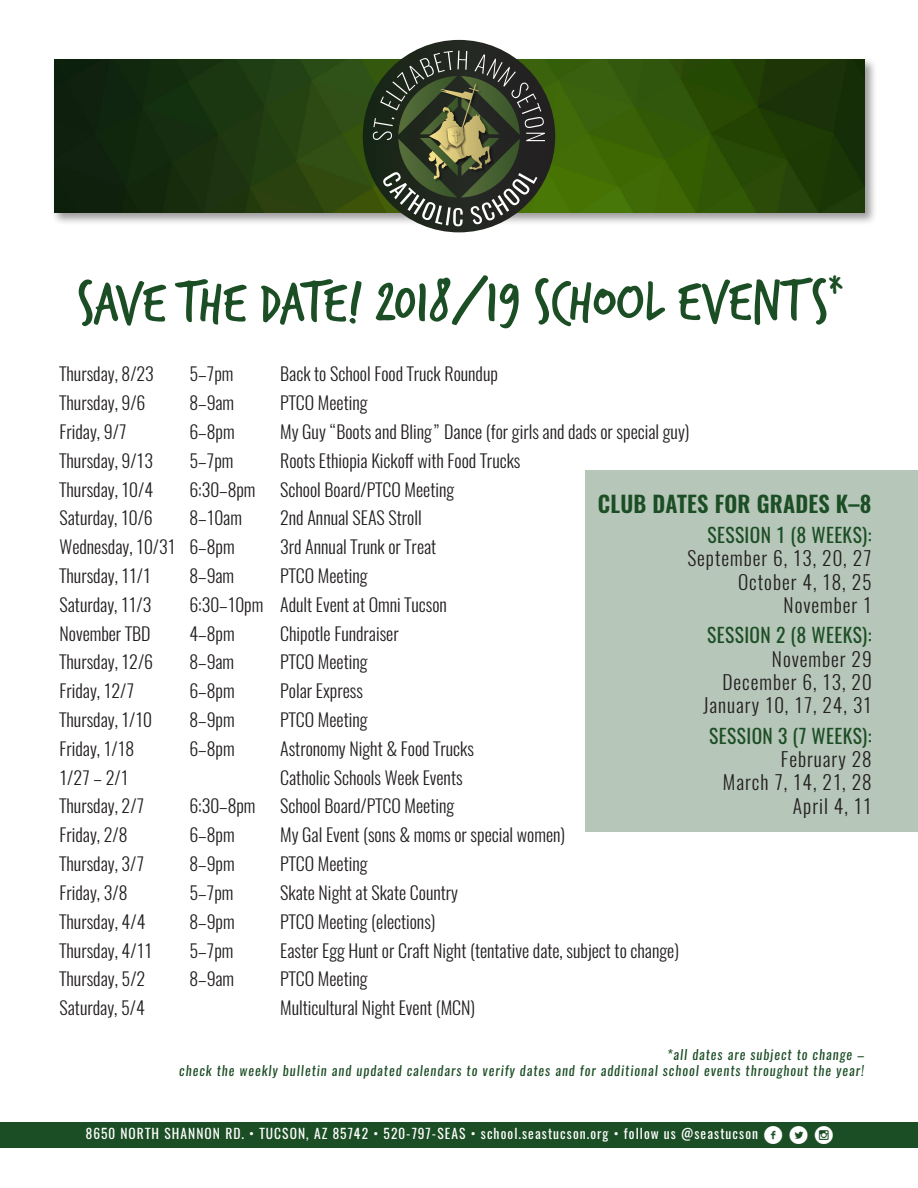
<style>
.page{position:relative;width:918px;height:1188px;background:#fff}
.page>*{position:absolute;margin:0;border:0;box-sizing:border-box;transform-origin:0 0}
.t1{font:61.5px "Verveine";letter-spacing:-.02em;color:#1c4e25}
.t2{font:600 22.5px "Oswald";letter-spacing:.01em;color:#1c4e25}
.t3{font:300 19.5px/23.4px "Oswald";letter-spacing:.05em;color:#231f20;text-align:right}
.t4{font:300 18px "Oswald";color:#231f20}
.t5{font:italic 13.5px/16.5px "Oswald";letter-spacing:.075em;color:#1c4e25;text-align:right}
.t6{font:13.5px "Oswald";letter-spacing:.08em;color:#fff}
.s1{font-weight:400;color:#1c4e25}
.s2{font-family:"Socialico";font-size:25.5px}
.s3{font-family:"Socialico Plus";font-size:25.5px}
</style>
<div class="page">
<div style="left:0;top:1122px;width:918px;height:25px;background:#1c4e25"></div>
<div style="left:51px;top:56px;width:826px;height:169px;background:#231f20;opacity:.45"></div>
<img style="left:54px;top:59px;width:811px;height:154px">
<svg style="left:363px;top:40px;width:192px;height:192px;background:#20261e"></svg>
<svg style="left:373px;top:51px;width:172px;height:175px;background:#4d553f"></svg>
<div style="left:585px;top:470px;width:333px;height:362px;background:#b6c6b9"></div>
<p class="t1" style="left:76px;top:258px;width:769px">SAVE THE DATE! 2018/19 SCHOOL EVENTS<sup>*</sup></p>
<p class="t4" style="left:60px;top:362px;width:96px">Thursday, 8/23</p>
<p class="t4" style="left:189px;top:362px;width:46px">5–7pm</p>
<p class="t4" style="left:280px;top:362px;width:219px">Back to School Food Truck Roundup</p>
<p class="t4" style="left:60px;top:391px;width:87px">Thursday, 9/6</p>
<p class="t4" style="left:189px;top:391px;width:46px">8–9am</p>
<p class="t4" style="left:280px;top:391px;width:89px">PTCO Meeting</p>
<p class="t4" style="left:60px;top:420px;width:69px">Friday, 9/7</p>
<p class="t4" style="left:189px;top:420px;width:47px">6–8pm</p>
<p class="t4" style="left:280px;top:420px;width:411px">My Guy “Boots and Bling” Dance (for girls and dads or special guy)</p>
<p class="t4" style="left:60px;top:448px;width:95px">Thursday, 9/13</p>
<p class="t4" style="left:189px;top:448px;width:46px">5–7pm</p>
<p class="t4" style="left:280px;top:448px;width:242px">Roots Ethiopia Kickoff with Food Trucks</p>
<p class="t4" style="left:60px;top:477px;width:95px">Thursday, 10/4</p>
<p class="t4" style="left:189px;top:477px;width:68px">6:30–8pm</p>
<p class="t4" style="left:280px;top:477px;width:176px">School Board/PTCO Meeting</p>
<p class="t4" style="left:60px;top:506px;width:95px">Saturday, 10/6</p>
<p class="t4" style="left:189px;top:506px;width:54px">8–10am</p>
<p class="t4" style="left:280px;top:506px;width:143px">2nd Annual SEAS Stroll</p>
<p class="t4" style="left:60px;top:535px;width:117px">Wednesday, 10/31</p>
<p class="t4" style="left:189px;top:535px;width:47px">6–8pm</p>
<p class="t4" style="left:280px;top:535px;width:158px">3rd Annual Trunk or Treat</p>
<p class="t4" style="left:60px;top:564px;width:93px">Thursday, 11/1</p>
<p class="t4" style="left:189px;top:564px;width:46px">8–9am</p>
<p class="t4" style="left:280px;top:564px;width:89px">PTCO Meeting</p>
<p class="t4" style="left:60px;top:593px;width:93px">Saturday, 11/3</p>
<p class="t4" style="left:189px;top:593px;width:75px">6:30–10pm</p>
<p class="t4" style="left:280px;top:593px;width:168px">Adult Event at Omni Tucson</p>
<p class="t4" style="left:60px;top:621px;width:92px">November TBD</p>
<p class="t4" style="left:189px;top:621px;width:47px">4–8pm</p>
<p class="t4" style="left:280px;top:621px;width:120px">Chipotle Fundraiser</p>
<p class="t4" style="left:60px;top:650px;width:95px">Thursday, 12/6</p>
<p class="t4" style="left:189px;top:650px;width:46px">8–9am</p>
<p class="t4" style="left:280px;top:650px;width:89px">PTCO Meeting</p>
<p class="t4" style="left:60px;top:679px;width:76px">Friday, 12/7</p>
<p class="t4" style="left:189px;top:679px;width:47px">6–8pm</p>
<p class="t4" style="left:280px;top:679px;width:84px">Polar Express</p>
<p class="t4" style="left:60px;top:708px;width:94px">Thursday, 1/10</p>
<p class="t4" style="left:189px;top:708px;width:47px">8–9pm</p>
<p class="t4" style="left:280px;top:708px;width:89px">PTCO Meeting</p>
<p class="t4" style="left:60px;top:737px;width:76px">Friday, 1/18</p>
<p class="t4" style="left:189px;top:737px;width:47px">6–8pm</p>
<p class="t4" style="left:280px;top:737px;width:195px">Astronomy Night &amp; Food Trucks</p>
<p class="t4" style="left:60px;top:765px;width:70px">1/27 – 2/1</p>
<p class="t4" style="left:280px;top:765px;width:184px">Catholic Schools Week Events</p>
<p class="t4" style="left:60px;top:794px;width:86px">Thursday, 2/7</p>
<p class="t4" style="left:189px;top:794px;width:68px">6:30–8pm</p>
<p class="t4" style="left:280px;top:794px;width:176px">School Board/PTCO Meeting</p>
<p class="t4" style="left:60px;top:823px;width:70px">Friday, 2/8</p>
<p class="t4" style="left:189px;top:823px;width:47px">6–8pm</p>
<p class="t4" style="left:280px;top:823px;width:286px">My Gal Event (sons &amp; moms or special women)</p>
<p class="t4" style="left:60px;top:852px;width:86px">Thursday, 3/7</p>
<p class="t4" style="left:189px;top:852px;width:47px">8–9pm</p>
<p class="t4" style="left:280px;top:852px;width:89px">PTCO Meeting</p>
<p class="t4" style="left:60px;top:881px;width:69px">Friday, 3/8</p>
<p class="t4" style="left:189px;top:881px;width:46px">5–7pm</p>
<p class="t4" style="left:280px;top:881px;width:179px">Skate Night at Skate Country</p>
<p class="t4" style="left:60px;top:909px;width:87px">Thursday, 4/4</p>
<p class="t4" style="left:189px;top:909px;width:47px">8–9pm</p>
<p class="t4" style="left:280px;top:909px;width:157px">PTCO Meeting (elections)</p>
<p class="t4" style="left:60px;top:938px;width:94px">Thursday, 4/11</p>
<p class="t4" style="left:189px;top:938px;width:46px">5–7pm</p>
<p class="t4" style="left:280px;top:938px;width:400px">Easter Egg Hunt or Craft Night (tentative date, subject to change)</p>
<p class="t4" style="left:60px;top:967px;width:87px">Thursday, 5/2</p>
<p class="t4" style="left:189px;top:967px;width:46px">8–9am</p>
<p class="t4" style="left:280px;top:967px;width:89px">PTCO Meeting</p>
<p class="t4" style="left:60px;top:996px;width:87px">Saturday, 5/4</p>
<p class="t4" style="left:280px;top:996px;width:197px">Multicultural Night Event (MCN)</p>
<p class="t5" style="left:179px;top:1046px;width:686px">*all dates are subject to change –<br>check the weekly bulletin and updated calendars to verify dates and for additional school events throughout the year!</p>
<p class="t2" style="left:598px;top:488px;width:275px">CLUB DATES FOR GRADES K–8</p>
<p class="t3" style="left:687px;top:523px;width:186px"><span class="s1">SESSION 1 (8 WEEKS):<br></span>September 6, 13, 20, 27<br>October 4, 18, 25<br>November 1</p>
<p class="t3" style="left:703px;top:624px;width:170px"><span class="s1">SESSION 2 (8 WEEKS):<br></span>November 29<br>December 6, 13, 20<br>January 10, 17, 24, 31</p>
<p class="t3" style="left:709px;top:724px;width:164px"><span class="s1">SESSION 3 (7 WEEKS):<br></span>February 28<br>March 7, 14, 21, 28<br>April 4, 11</p>
<p class="t6" style="left:86px;top:1124px;width:750px">8650 NORTH SHANNON RD. • TUCSON, AZ 85742 • 520-797-SEAS • school.seastucson.org • follow us @seastucson <span class="s2">fl</span> <span class="s3">i</span></p>
</div>
